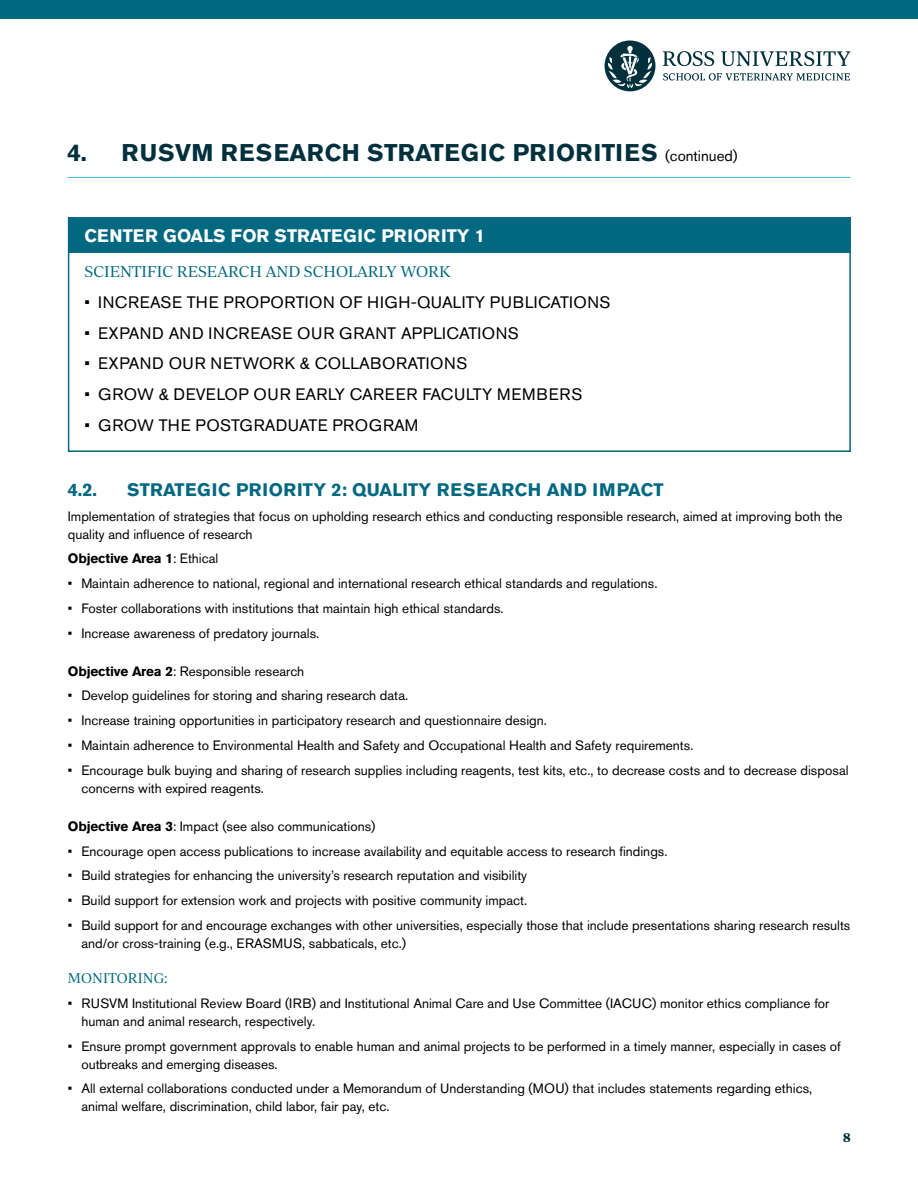
<style>
.page{position:relative;width:918px;height:1188px;background:#fff}
.page>*{position:absolute;margin:0;border:0;box-sizing:border-box;transform-origin:0 0}
.t1{font:700 24px "Akzidenz Grotesk Std";letter-spacing:.025em;color:#00303c}
.t2{font:700 18px "Akzidenz Grotesk Std";letter-spacing:.015em;color:#006880}
.t3{font:700 18px "Akzidenz Grotesk Std";color:#fff}
.t4{font:16.5px "Akzidenz Grotesk Std";letter-spacing:.03em;color:#000}
.t5{font:15px "Ivy Journal";color:#006880}
.t6{font:13.5px/18px "Akzidenz Grotesk Std";color:#000}
.t7{font:700 13.5px "Akzidenz Grotesk Std";letter-spacing:-.01em;color:#000}
.t8{font:13.5px "Ivy Journal";letter-spacing:.01em;color:#006880}
.t9{font:700 12px "Ivy Journal";color:#00303c}
.s1{font-weight:400;font-size:15px;color:#000}
.s2{font-weight:400}
.s3{font-weight:700}
</style>
<div class="page">
<hr style="left:68px;top:177px;width:782px;height:1px;background:#39c1cd">
<div style="left:0;top:0;width:918px;height:19px;background:#006880"></div>
<svg style="left:663px;top:51px;width:51px;height:15px"></svg>
<svg style="left:721px;top:51px;width:130px;height:15px"></svg>
<svg style="left:663px;top:73px;width:187px;height:8px"></svg>
<div style="left:605px;top:41px;width:50px;height:50px;background:#00303c;border-radius:50%"></div>
<svg style="left:608px;top:46px;width:44px;height:42px"></svg>
<div style="left:68px;top:217px;width:783px;height:36px;background:#006880"></div>
<div style="left:68px;top:217px;width:783px;height:235px;border:2px solid #006880"></div>
<h1 class="t1" style="left:68px;top:138px;width:672px">4. RUSVM RESEARCH STRATEGIC PRIORITIES <span class="s1">(continued)</span></h1>
<h2 class="t3" style="left:85px;top:225px;width:402px">CENTER GOALS FOR STRATEGIC PRIORITY 1</h2>
<p class="t5" style="left:85px;top:261px;width:368px">SCIENTIFIC RESEARCH AND SCHOLARLY WORK</p>
<p class="t4" style="left:85px;top:292px;width:528px">• INCREASE THE PROPORTION OF HIGH-QUALITY PUBLICATIONS</p>
<p class="t4" style="left:85px;top:323px;width:436px">• EXPAND AND INCREASE OUR GRANT APPLICATIONS</p>
<p class="t4" style="left:85px;top:354px;width:384px">• EXPAND OUR NETWORK &amp; COLLABORATIONS</p>
<p class="t4" style="left:85px;top:385px;width:499px">• GROW &amp; DEVELOP OUR EARLY CAREER FACULTY MEMBERS</p>
<p class="t4" style="left:85px;top:415px;width:335px">• GROW THE POSTGRADUATE PROGRAM</p>
<h2 class="t2" style="left:68px;top:479px;width:31px">4.2.</h2>
<h2 class="t2" style="left:127px;top:479px;width:538px">STRATEGIC PRIORITY 2: QUALITY RESEARCH AND IMPACT</h2>
<p class="t6" style="left:68px;top:507px;width:776px">Implementation of strategies that focus on upholding research ethics and conducting responsible research, aimed at improving both the quality and influence of research</p>
<p class="t7" style="left:68px;top:551px;width:152px">Objective Area 1<span class="s2">: Ethical</span></p>
<p class="t6" style="left:68px;top:574px;width:591px">• Maintain adherence to national, regional and international research ethical standards and regulations.</p>
<p class="t6" style="left:68px;top:599px;width:437px">• Foster collaborations with institutions that maintain high ethical standards.</p>
<p class="t6" style="left:68px;top:624px;width:253px">• Increase awareness of predatory journals.</p>
<p class="t6" style="left:68px;top:662px;width:238px"><span class="s3">Objective Area 2</span>: Responsible research</p>
<p class="t6" style="left:68px;top:687px;width:342px">• Develop guidelines for storing and sharing research data.</p>
<p class="t6" style="left:68px;top:711px;width:481px">• Increase training opportunities in participatory research and questionnaire design.</p>
<p class="t6" style="left:68px;top:736px;width:627px">• Maintain adherence to Environmental Health and Safety and Occupational Health and Safety requirements.</p>
<p class="t6" style="left:81px;top:761px;width:769px;text-indent:-14px">• Encourage bulk buying and sharing of research supplies including reagents, test kits, etc., to decrease costs and to decrease disposal concerns with expired reagents.</p>
<p class="t6" style="left:68px;top:817px;width:309px"><span class="s3">Objective Area 3</span>: Impact (see also communications)</p>
<p class="t6" style="left:68px;top:842px;width:601px">• Encourage open access publications to increase availability and equitable access to research findings.</p>
<p class="t6" style="left:68px;top:867px;width:461px">• Build strategies for enhancing the university’s research reputation and visibility</p>
<p class="t6" style="left:68px;top:891px;width:461px">• Build support for extension work and projects with positive community impact.</p>
<p class="t6" style="left:81px;top:916px;width:771px;text-indent:-14px">• Build support for and encourage exchanges with other universities, especially those that include presentations sharing research results and/or cross-training (e.g., ERASMUS, sabbaticals, etc.)</p>
<p class="t8" style="left:68px;top:969px;width:101px">MONITORING:</p>
<p class="t6" style="left:81px;top:994px;width:750px;text-indent:-14px">• RUSVM Institutional Review Board (IRB) and Institutional Animal Care and Use Committee (IACUC) monitor ethics compliance for human and animal research, respectively.</p>
<p class="t6" style="left:81px;top:1037px;width:761px;text-indent:-14px">• Ensure prompt government approvals to enable human and animal projects to be performed in a timely manner, especially in cases of outbreaks and emerging diseases.</p>
<p class="t6" style="left:81px;top:1079px;width:732px;text-indent:-14px">• All external collaborations conducted under a Memorandum of Understanding (MOU) that includes statements regarding ethics, animal welfare, discrimination, child labor, fair pay, etc.</p>
<p class="t9" style="left:843px;top:1128px;width:10px">8</p>
</div>
